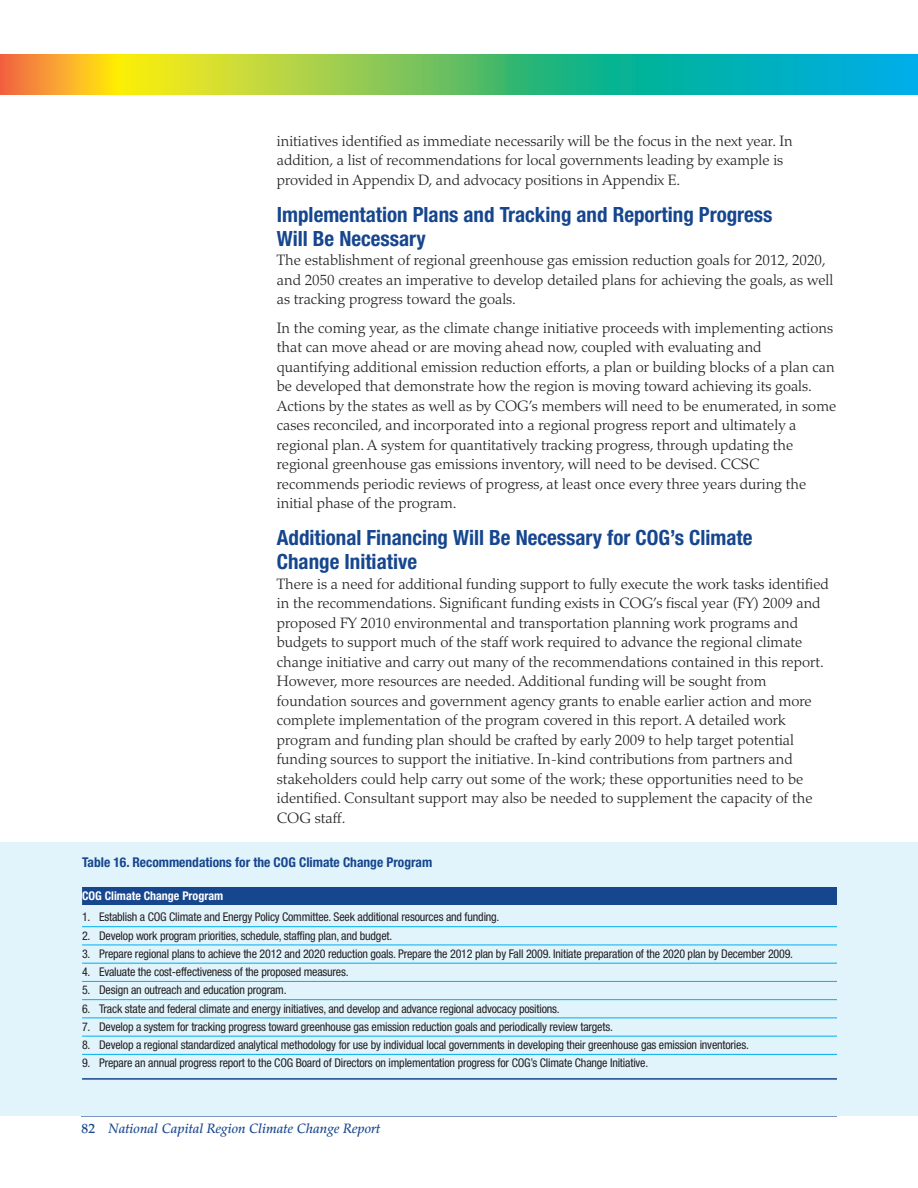
<style>
.page{position:relative;width:918px;height:1188px;background:#fff}
.page>*{position:absolute;margin:0;border:0;box-sizing:border-box;transform-origin:0 0}
.t1{font:700 condensed 21px/24px "Helvetica Neue";color:#16468e}
.t2{font:300 15px/19.5px "Palatino";color:#231f20}
.t3{font:700 condensed 13.5px "Helvetica Neue";color:#16468e}
.t4{font:italic 500 13.5px "Palatino";color:#16468e}
.t5{font:condensed 12px "Helvetica Neue";letter-spacing:-.015em;color:#231f20}
.t6{font:700 condensed 12px "Helvetica Neue";color:#fff}
.s1{font-style:normal}
</style>
<div class="page">
<hr style="left:81px;top:1116px;width:756px;height:1px;background:#16468e">
<svg style="left:506px;top:54px;width:412px;height:41px;background:#08b1ad"></svg>
<div style="left:113px;top:54px;width:393px;height:41px;background:linear-gradient(to right,#ffef14,#4cb673)"></div>
<div style="left:0;top:54px;width:118px;height:41px;background:linear-gradient(to right,#f1614a,#ffeb0d)"></div>
<div style="left:0;top:842px;width:918px;height:274px;background:#e1f4fc"></div>
<div style="left:82px;top:887px;width:755px;height:18px;background:#16468e"></div>
<hr style="left:82px;top:926px;width:755px;height:1px;background:#00aeef">
<hr style="left:82px;top:945px;width:755px;height:1px;background:#00aeef">
<hr style="left:82px;top:963px;width:755px;height:1px;background:#00aeef">
<hr style="left:82px;top:981px;width:755px;height:1px;background:#00aeef">
<hr style="left:82px;top:999px;width:755px;height:1px;background:#00aeef">
<hr style="left:82px;top:1018px;width:755px;height:1px;background:#00aeef">
<hr style="left:82px;top:1036px;width:755px;height:1px;background:#00aeef">
<hr style="left:82px;top:1054px;width:755px;height:1px;background:#00aeef">
<hr style="left:82px;top:1078px;width:755px;height:2px;background:#16468e">
<p class="t2" style="left:277px;top:133px;width:517px">initiatives identified as immediate necessarily will be the focus in the next year. In addition, a list of recommendations for local governments leading by example is provided in Appendix D, and advocacy positions in Appendix E.</p>
<h1 class="t1" style="left:277px;top:204px;width:497px">Implementation Plans and Tracking and Reporting Progress<br>Will Be Necessary</h1>
<p class="t2" style="left:277px;top:252px;width:558px">The establishment of regional greenhouse gas emission reduction goals for 2012, 2020, and 2050 creates an imperative to develop detailed plans for achieving the goals, as well as tracking progress toward the goals.</p>
<p class="t2" style="left:277px;top:319px;width:561px">In the coming year, as the climate change initiative proceeds with implementing actions that can move ahead or are moving ahead now, coupled with evaluating and quantifying additional emission reduction efforts, a plan or building blocks of a plan can be developed that demonstrate how the region is moving toward achieving its goals.<br>Actions by the states as well as by COG’s members will need to be enumerated, in some cases reconciled, and incorporated into a regional progress report and ultimately a regional plan. A system for quantitatively tracking progress, through updating the regional greenhouse gas emissions inventory, will need to be devised. CCSC recommends periodic reviews of progress, at least once every three years during the initial phase of the program.</p>
<h1 class="t1" style="left:277px;top:527px;width:477px">Additional Financing Will Be Necessary for COG’s Climate<br>Change Initiative</h1>
<p class="t2" style="left:277px;top:575px;width:554px">There is a need for additional funding support to fully execute the work tasks identified in the recommendations. Significant funding exists in COG’s fiscal year (FY) 2009 and proposed FY 2010 environmental and transportation planning work programs and budgets to support much of the staff work required to advance the regional climate change initiative and carry out many of the recommendations contained in this report.<br>However, more resources are needed. Additional funding will be sought from foundation sources and government agency grants to enable earlier action and more complete implementation of the program covered in this report. A detailed work program and funding plan should be crafted by early 2009 to help target potential funding sources to support the initiative. In-kind contributions from partners and stakeholders could help carry out some of the work; these opportunities need to be identified. Consultant support may also be needed to supplement the capacity of the COG staff.</p>
<p class="t3" style="left:82px;top:857px;width:352px">Table 16. Recommendations for the COG Climate Change Program</p>
<p class="t6" style="left:82px;top:891px;width:143px">COG Climate Change Program</p>
<p class="t5" style="left:82px;top:913px;width:419px">1. Establish a COG Climate and Energy Policy Committee. Seek additional resources and funding.</p>
<p class="t5" style="left:82px;top:931px;width:312px">2. Develop work program priorities, schedule, staffing plan, and budget.</p>
<p class="t5" style="left:82px;top:949px;width:713px">3. Prepare regional plans to achieve the 2012 and 2020 reduction goals. Prepare the 2012 plan by Fall 2009. Initiate preparation of the 2020 plan by December 2009.</p>
<p class="t5" style="left:82px;top:968px;width:268px">4. Evaluate the cost-effectiveness of the proposed measures.</p>
<p class="t5" style="left:82px;top:986px;width:206px">5. Design an outreach and education program.</p>
<p class="t5" style="left:82px;top:1004px;width:479px">6. Track state and federal climate and energy initiatives, and develop and advance regional advocacy positions.</p>
<p class="t5" style="left:82px;top:1022px;width:532px">7. Develop a system for tracking progress toward greenhouse gas emission reduction goals and periodically review targets.</p>
<p class="t5" style="left:82px;top:1041px;width:668px">8. Develop a regional standardized analytical methodology for use by individual local governments in developing their greenhouse gas emission inventories.</p>
<p class="t5" style="left:82px;top:1059px;width:568px">9. Prepare an annual progress report to the COG Board of Directors on implementation progress for COG’s Climate Change Initiative.</p>
<p class="t4" style="left:82px;top:1123px;width:300px"><span class="s1">82</span> National Capital Region Climate Change Report</p>
</div>
